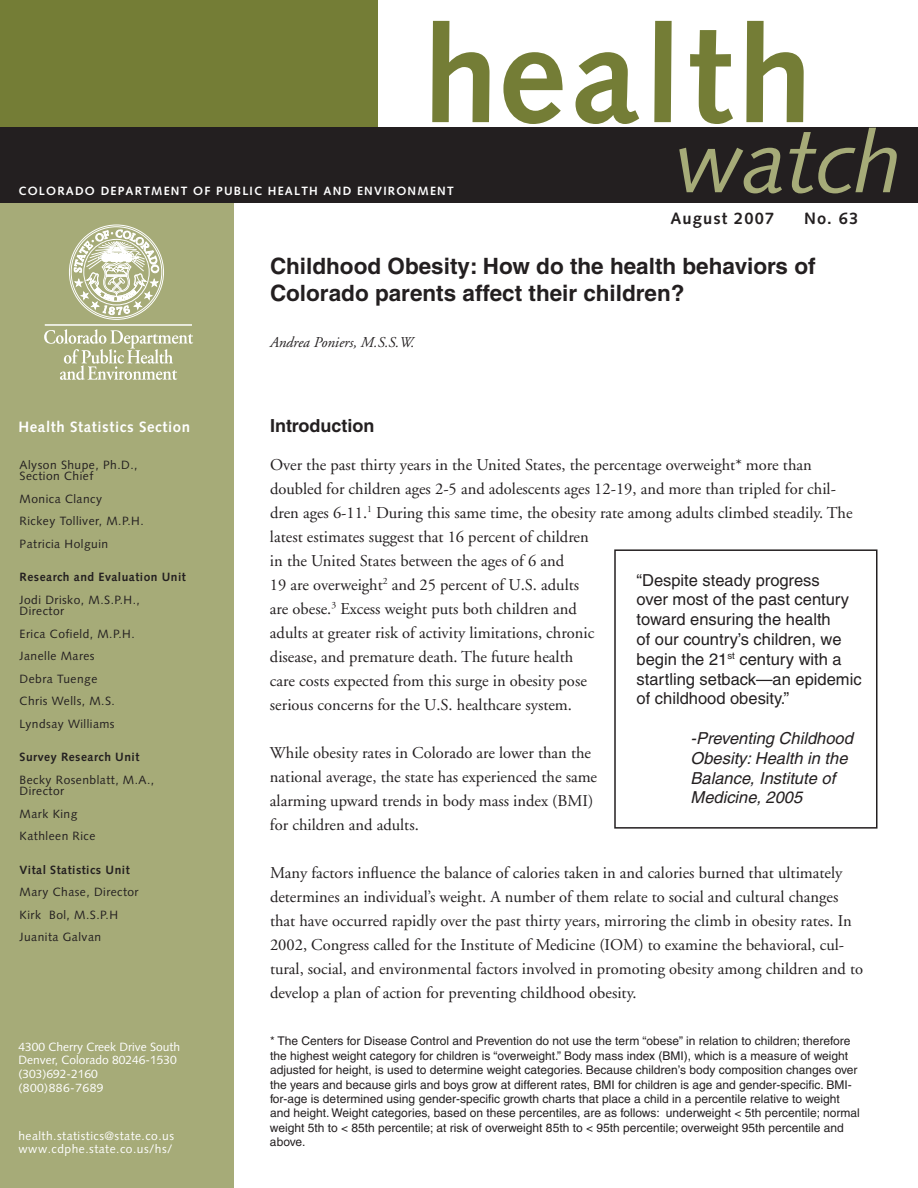
<style>
.page{position:relative;width:918px;height:1188px;background:#fff}
.page>*{position:absolute;margin:0;border:0;box-sizing:border-box;transform-origin:0 0}
.t1{font:700 135px "Syntax";letter-spacing:.04em;color:#747d36}
.t2{font:italic 87px "Syntax";color:#a6ab78}
.t3{font:700 22.5px/27px "Helvetica";color:#231f20}
.t4{font:700 18px "Helvetica";color:#231f20}
.t5{font:16.5px/24px "Adobe Garamond";color:#231f20}
.t6{font:16.5px/19.8px "Helvetica";color:#231f20}
.t7{font:italic 16.5px/19.8px "Helvetica";color:#231f20}
.t8{font:700 16.5px "Syntax";letter-spacing:.07em;color:#231f20}
.t9{font:700 15px "Syntax";letter-spacing:.04em;color:#fff}
.t10{font:italic 15px "Adobe Garamond";color:#231f20}
.t11{font:12px/14.4px "Helvetica";color:#231f20}
.t12{font:12px/22.5px "Syntax";letter-spacing:.04em;color:#231f20}
.t13{font:12px/13.2px "Syntax";letter-spacing:.04em;color:#fff}
.t14{font:12px/13.2px "Syntax";color:#fff}
.t15{font:700 12px "Syntax";letter-spacing:.04em;color:#231f20}
.t16{font:700 12px "Syntax";letter-spacing:.1em;color:#fff}
</style>
<div class="page">
<div style="left:0;top:102px;width:234px;height:1086px;background:#a6ab78"></div>
<div style="left:0;top:0;width:378px;height:145px;background:#747d36"></div>
<div style="left:0;top:127px;width:918px;height:75px;background:#231f20"></div>
<hr style="left:45px;top:325px;width:147px;height:1px;background:#fff">
<svg style="left:44px;top:329px;width:149px;height:51px"></svg>
<svg style="left:71px;top:226px;width:91px;height:92px"></svg>
<div style="left:614px;top:549px;width:264px;height:280px;border:2px solid #231f20"></div>
<h1 class="t1" style="left:423px;top:-2px;width:391px">health</h1>
<p class="t16" style="left:19px;top:184px;width:437px">COLORADO DEPARTMENT OF PUBLIC HEALTH AND ENVIRONMENT</p>
<h2 class="t2" style="left:676px;top:111px;width:229px">watch</h2>
<p class="t9" style="left:18px;top:418px;width:173px">Health Statistics Section</p>
<p class="t12" style="left:20px;top:459px;width:119px;line-height:11.2px">Alyson Shupe, Ph.D.,<br>Section Chief</p>
<p class="t12" style="left:20px;top:487px;width:126px">Monica Clancy<br>Rickey Tolliver, M.P.H.<br>Patricia Holguin</p>
<p class="t15" style="left:20px;top:570px;width:168px">Research and Evaluation Unit</p>
<p class="t12" style="left:20px;top:594px;width:122px;line-height:11.2px">Jodi Drisko, M.S.P.H.,<br>Director</p>
<p class="t12" style="left:20px;top:622px;width:117px">Erica Cofield, M.P.H.<br>Janelle Mares<br>Debra Tuenge<br>Chris Wells, M.S.<br>Lyndsay Williams</p>
<p class="t15" style="left:20px;top:750px;width:121px">Survey Research Unit</p>
<p class="t12" style="left:20px;top:774px;width:136px;line-height:11.2px">Becky Rosenblatt, M.A.,<br>Director</p>
<p class="t12" style="left:20px;top:802px;width:77px">Mark King<br>Kathleen Rice</p>
<p class="t15" style="left:20px;top:863px;width:112px">Vital Statistics Unit</p>
<p class="t12" style="left:20px;top:881px;width:120px">Mary Chase, Director<br>Kirk Bol, M.S.P.H<br>Juanita Galvan</p>
<p class="t14" style="left:18px;top:1041px;width:163px">4300 Cherry Creek Drive South<br>Denver, Colorado 80246-1530 (303)692-2160</p>
<p class="t13" style="left:18px;top:1081px;width:87px">(800)886-7689</p>
<p class="t13" style="left:18px;top:1129px;width:157px">health.statistics@state.co.us www.cdphe.state.co.us/hs/</p>
<p class="t8" style="left:670px;top:208px;width:105px">August 2007</p>
<p class="t8" style="left:804px;top:208px;width:56px">No. 63</p>
<h3 class="t3" style="left:270px;top:252px;width:547px">Childhood Obesity: How do the health behaviors of<br>Colorado parents affect their children?</h3>
<p class="t10" style="left:270px;top:334px;width:146px">Andrea Poniers, M.S.S.W.</p>
<p class="t4" style="left:270px;top:414px;width:106px">Introduction</p>
<p class="t5" style="left:270px;top:453px;width:584px">Over the past thirty years in the United States, the percentage overweight* more than doubled for children ages 2-5 and adolescents ages 12-19, and more than tripled for chil&shy;dren ages 6-11.<sup>1</sup> During this same time, the obesity rate among adults climbed steadily. The latest estimates suggest that 16 percent of children<br>in the United States between the ages of 6 and<br>19 are overweight<sup>2</sup> and 25 percent of U.S. adults<br>are obese.<sup>3</sup> Excess weight puts both children and<br>adults at greater risk of activity limitations, chronic<br>disease, and premature death. The future health<br>care costs expected from this surge in obesity pose<br>serious concerns for the U.S. healthcare system.</p>
<p class="t5" style="left:270px;top:741px;width:329px">While obesity rates in Colorado are lower than the national average, the state has experienced the same alarming upward trends in body mass index (BMI) for children and adults.</p>
<p class="t5" style="left:270px;top:861px;width:595px">Many factors influence the balance of calories taken in and calories burned that ultimately determines an individual’s weight. A number of them relate to social and cultural changes that have occurred rapidly over the past thirty years, mirroring the climb in obesity rates. In 2002, Congress called for the Institute of Medicine (IOM) to examine the behavioral, cul&shy;tural, social, and environmental factors involved in promoting obesity among children and to develop a plan of action for preventing childhood obesity.</p>
<p class="t11" style="left:270px;top:1034px;width:591px">* The Centers for Disease Control and Prevention do not use the term “obese” in relation to children; therefore the highest weight category for children is “overweight.” Body mass index (BMI), which is a measure of weight adjusted for height, is used to determine weight categories. Because children’s body composition changes over the years and because girls and boys grow at different rates, BMI for children is age and gender-specific. BMI&shy;for-age is determined using gender-specific growth charts that place a child in a percentile relative to weight and height. Weight categories, based on these percentiles, are as follows: underweight &lt; 5th percentile; normal weight 5th to &lt; 85th percentile; at risk of overweight 85th to &lt; 95th percentile; overweight 95th percentile and above.</p>
<p class="t6" style="left:637px;top:570px;width:226px">“Despite steady progress<br>over most of the past century toward ensuring the health<br>of our country’s children, we begin the 21<sup>st</sup> century with a startling setback—an epidemic of childhood obesity.”</p>
<p class="t7" style="left:691px;top:728px;width:164px">-Preventing Childhood<br>Obesity: Health in the<br>Balance, Institute of<br>Medicine, 2005</p>
</div>
